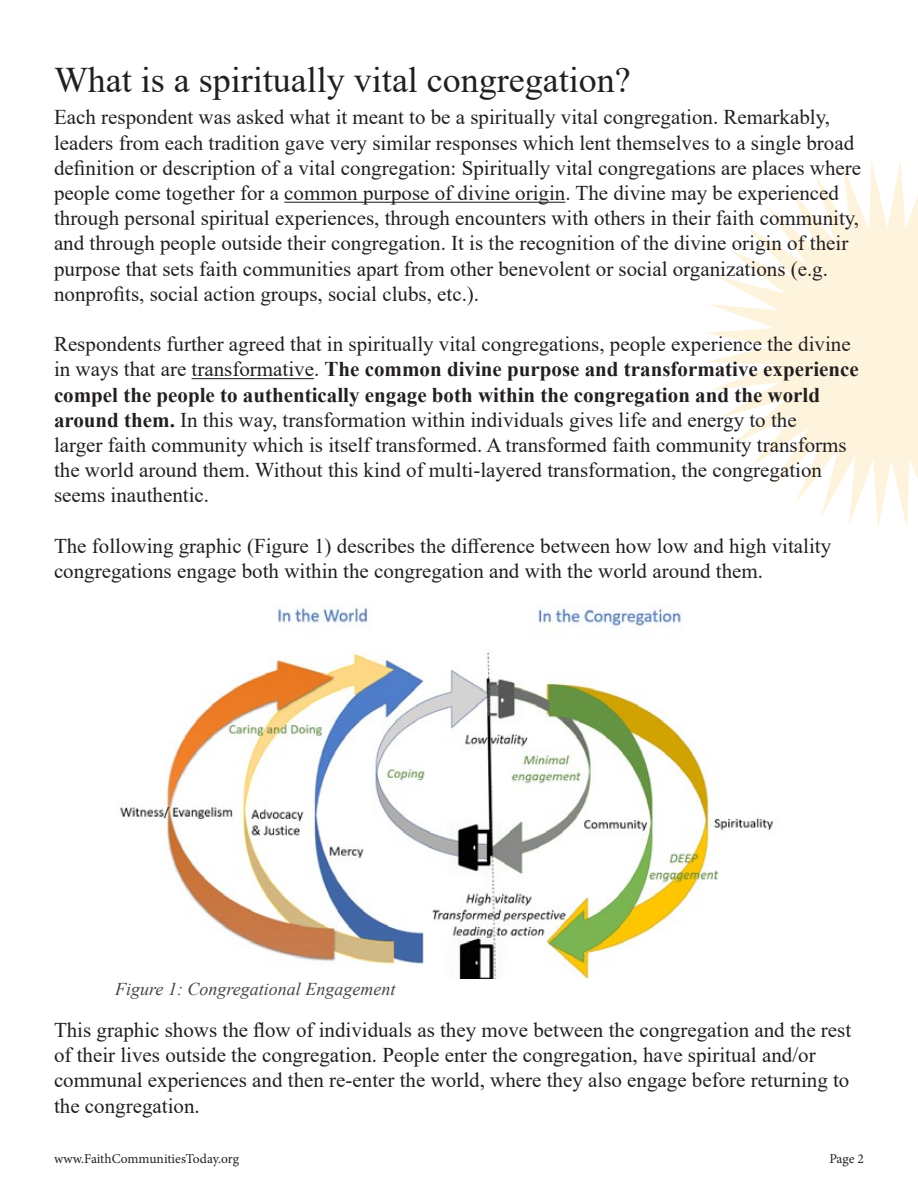
<style>
.page{position:relative;width:918px;height:1188px;background:#fff}
.page>*{position:absolute;margin:0;border:0;box-sizing:border-box;transform-origin:0 0}
.t1{font:36px "Times New Roman";color:#231f20}
.t2{font:21px/25.2px "Times New Roman";color:#231f20}
.t3{font:italic 18px "Times New Roman";color:#464647}
.t4{font:13.5px "Minion Pro";color:#231f20}
.s1{font-weight:700}
</style>
<div class="page">
<svg style="left:706px;top:160px;width:212px;height:368px;fill:#fef4de"></svg>
<hr style="left:284px;top:202px;width:281px;height:1px;background:#231f20">
<hr style="left:192px;top:378px;width:122px;height:1px;background:#231f20">
<img style="left:120px;top:605px;width:654px;height:374px">
<h1 class="t1" style="left:54px;top:54px;width:578px">What is a spiritually vital congregation?</h1>
<p class="t2" style="left:54px;top:104px;width:809px">Each respondent was asked what it meant to be a spiritually vital congregation. Remarkably, leaders from each tradition gave very similar responses which lent themselves to a single broad definition or description of a vital congregation: Spiritually vital congregations are places where people come together for a common purpose of divine origin. The divine may be experienced through personal spiritual experiences, through encounters with others in their faith community, and through people outside their congregation. It is the recognition of the divine origin of their purpose that sets faith communities apart from other benevolent or social organizations (e.g. nonprofits, social action groups, social clubs, etc.).</p>
<p class="t2" style="left:54px;top:331px;width:806px">Respondents further agreed that in spiritually vital congregations, people experience the divine in ways that are transformative. <span class="s1">The common divine purpose and transformative experience compel the people to authentically engage both within the congregation and the world around them.</span> In this way, transformation within individuals gives life and energy to the<br>larger faith community which is itself transformed. A transformed faith community transforms the world around them. Without this kind of multi-layered transformation, the congregation seems inauthentic.</p>
<p class="t2" style="left:54px;top:532px;width:779px">The following graphic (Figure 1) describes the difference between how low and high vitality congregations engage both within the congregation and with the world around them.</p>
<p class="t3" style="left:115px;top:977px;width:282px">Figure 1: Congregational Engagement</p>
<p class="t2" style="left:54px;top:1017px;width:799px">This graphic shows the flow of individuals as they move between the congregation and the rest of their lives outside the congregation. People enter the congregation, have spiritual and/or communal experiences and then re-enter the world, where they also engage before returning to the congregation.</p>
<p class="t4" style="left:54px;top:1149px;width:187px">www.FaithCommunitiesToday.org</p>
<p class="t4" style="left:829px;top:1149px;width:36px">Page 2</p>
</div>
